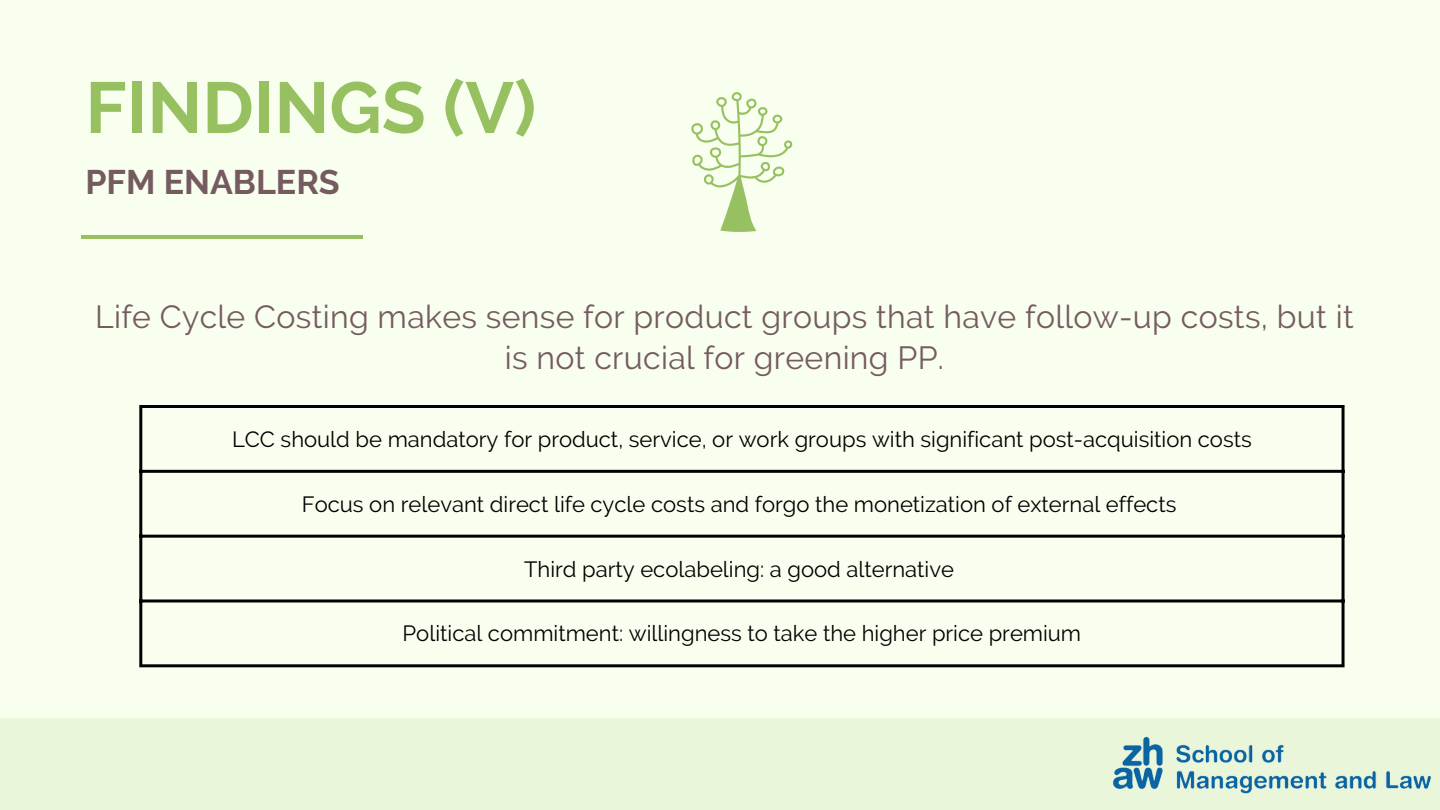
<style>
.page{position:relative;width:1440px;height:810px;background:#f8ffef}
.page>*{position:absolute;margin:0;border:0;box-sizing:border-box;transform-origin:0 0}
.t1{font:700 72px "Raleway";color:#97c160}
.t2{font:700 34px "Raleway";color:#755b60}
.t3{font:32px/41.2px "Raleway";letter-spacing:.01em;color:#755b60;text-align:center}
.t4{font:22px "Raleway";color:#000}
</style>
<div class="page">
<div style="left:0;top:719px;width:1440px;height:91px;background:#e9f6da"></div>
<hr style="left:81px;top:235px;width:277px;height:4px;background:#97c160">
<svg style="left:691px;top:92px;width:101px;height:140px"></svg>
<img style="left:1113px;top:736px;width:318px;height:58px">
<hr style="left:85px;top:235px;width:278px;height:4px;background:#97c160">
<hr style="left:139px;top:408px;width:3px;height:256px;background:#000">
<hr style="left:1342px;top:408px;width:3px;height:256px;background:#000">
<hr style="left:139px;top:405px;width:1206px;height:3px;background:#000">
<hr style="left:139px;top:470px;width:1206px;height:3px;background:#000">
<hr style="left:139px;top:535px;width:1206px;height:3px;background:#000">
<hr style="left:139px;top:599px;width:1206px;height:3px;background:#000">
<hr style="left:139px;top:664px;width:1206px;height:3px;background:#000">
<h1 class="t1" style="left:85px;top:65px;width:452px">FINDINGS (V)</h1>
<h2 class="t2" style="left:85px;top:162px;width:256px">PFM ENABLERS</h2>
<h3 class="t3" style="left:95px;top:296px;width:1260px">Life Cycle Costing makes sense for product groups that have follow-up costs, but it is not crucial for greening PP.</h3>
<p class="t4" style="left:232px;top:426px;width:1021px">LCC should be mandatory for product, service, or work groups with significant post-acquisition costs</p>
<p class="t4" style="left:302px;top:491px;width:876px">Focus on relevant direct life cycle costs and forgo the monetization of external effects</p>
<p class="t4" style="left:524px;top:556px;width:431px">Third party ecolabeling: a good alternative</p>
<p class="t4" style="left:403px;top:621px;width:680px">Political commitment: willingness to take the higher price premium</p>
</div>
